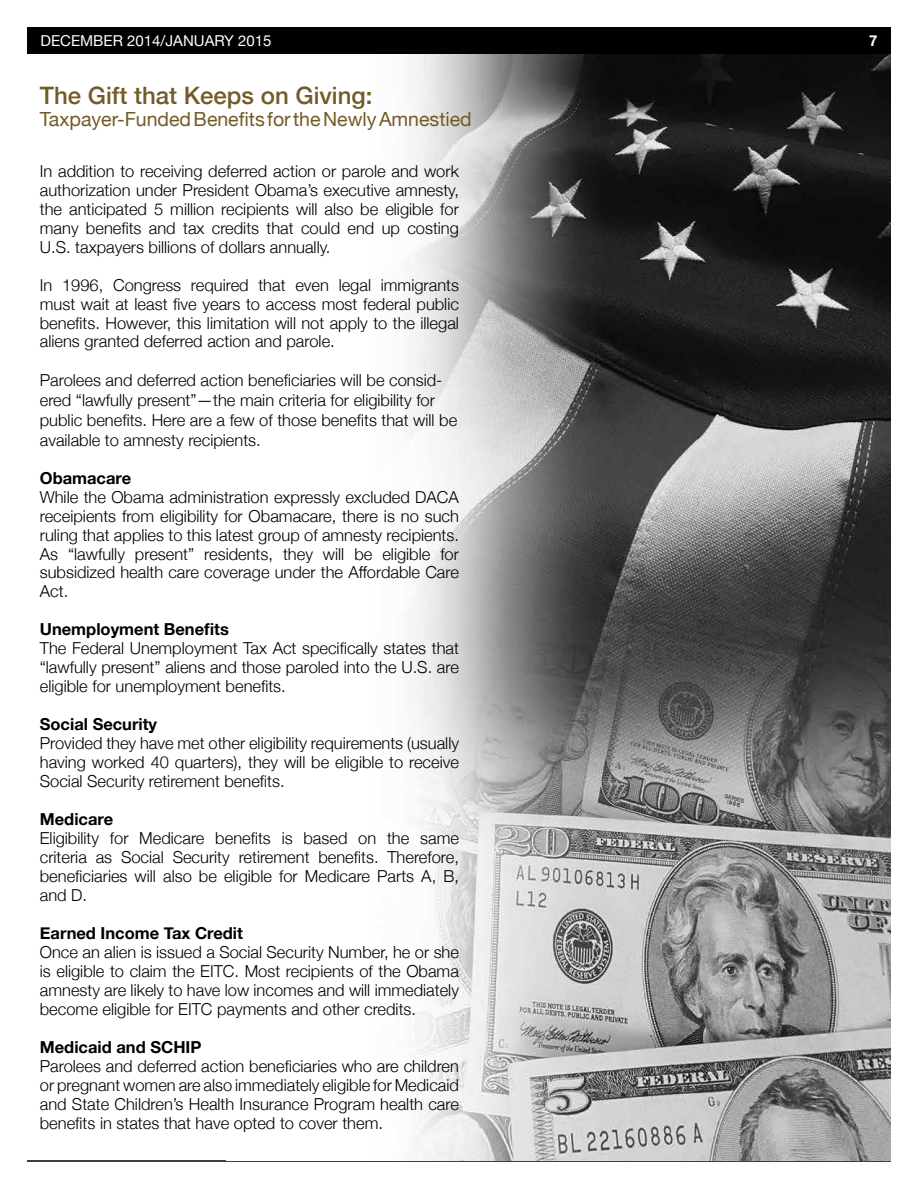
<style>
.page{position:relative;width:918px;height:1188px;background:#fff}
.page>*{position:absolute;margin:0;border:0;box-sizing:border-box;transform-origin:0 0}
.t1{font:500 24px "Helvetica Neue";color:#735b28}
.t2{font:19.5px "Helvetica Neue";color:#735b28}
.t3{font:300 16.5px/18.9px "Helvetica Neue";color:#000;text-align:justify}
.t4{font:700 16.5px "Helvetica Neue";color:#000}
.t5{font:15px "Helvetica Neue";color:#fff}
.t6{font:700 15px "Helvetica Neue";color:#fff}
</style>
<div class="page">
<hr style="left:27px;top:1160px;width:864px;height:2px;background:#000">
<div style="left:27px;top:27px;width:864px;height:27px;background:#000"></div>
<img style="left:409px;top:54px;width:482px;height:1106px">
<p class="t5" style="left:40px;top:30px;width:232px">DECEMBER 2014/JANUARY 2015</p>
<p class="t6" style="left:869px;top:29px;width:10px">7</p>
<h1 class="t1" style="left:40px;top:76px;width:334px">The Gift that Keeps on Giving:</h1>
<p class="t2" style="left:40px;top:105px;width:434px">Taxpayer-Funded Benefits for the Newly Amnestied</p>
<p class="t3" style="left:40px;top:160px;width:421px">In addition to receiving deferred action or parole and work authorization under President Obama’s executive amnesty, the anticipated 5 million recipients will also be eligible for many benefits and tax credits that could end up costing U.S. taxpayers billions of dollars annually.</p>
<p class="t3" style="left:40px;top:274px;width:421px">In 1996, Congress required that even legal immigrants must wait at least five years to access most federal public benefits. However, this limitation will not apply to the illegal aliens granted deferred action and parole.</p>
<p class="t3" style="left:40px;top:370px;width:419px;line-height:19.8px;text-align:left">Parolees and deferred action beneficiaries will be consid&shy;ered “lawfully present”—the main criteria for eligibility for public benefits. Here are a few of those benefits that will be available to amnesty recipients.</p>
<p class="t4" style="left:40px;top:465px;width:93px">Obamacare</p>
<p class="t3" style="left:40px;top:486px;width:421px">While the Obama administration expressly excluded DACA receipients from eligibility for Obamacare, there is no such ruling that applies to this latest group of amnesty recipients.<br>As “lawfully present” residents, they will be eligible for subsidized health care coverage under the Affordable Care Act.</p>
<p class="t4" style="left:40px;top:617px;width:191px">Unemployment Benefits</p>
<p class="t3" style="left:40px;top:638px;width:421px">The Federal Unemployment Tax Act specifically states that “lawfully present” aliens and those paroled into the U.S. are eligible for unemployment benefits.</p>
<p class="t4" style="left:40px;top:711px;width:119px">Social Security</p>
<p class="t3" style="left:40px;top:733px;width:421px">Provided they have met other eligibility requirements (usually having worked 40 quarters), they will be eligible to receive Social Security retirement benefits.</p>
<p class="t4" style="left:40px;top:806px;width:75px">Medicare</p>
<p class="t3" style="left:40px;top:828px;width:421px">Eligibility for Medicare benefits is based on the same criteria as Social Security retirement benefits. Therefore, beneficiaries will also be eligible for Medicare Parts A, B, and D.</p>
<p class="t4" style="left:40px;top:920px;width:205px">Earned Income Tax Credit</p>
<p class="t3" style="left:40px;top:942px;width:421px">Once an alien is issued a Social Security Number, he or she is eligible to claim the EITC. Most recipients of the Obama amnesty are likely to have low incomes and will immediately become eligible for EITC payments and other credits.</p>
<p class="t4" style="left:40px;top:1034px;width:163px">Medicaid and SCHIP</p>
<p class="t3" style="left:40px;top:1056px;width:421px">Parolees and deferred action beneficiaries who are children or pregnant women are also immediately eligible for Medicaid and State Children’s Health Insurance Program health care benefits in states that have opted to cover them.</p>
</div>
